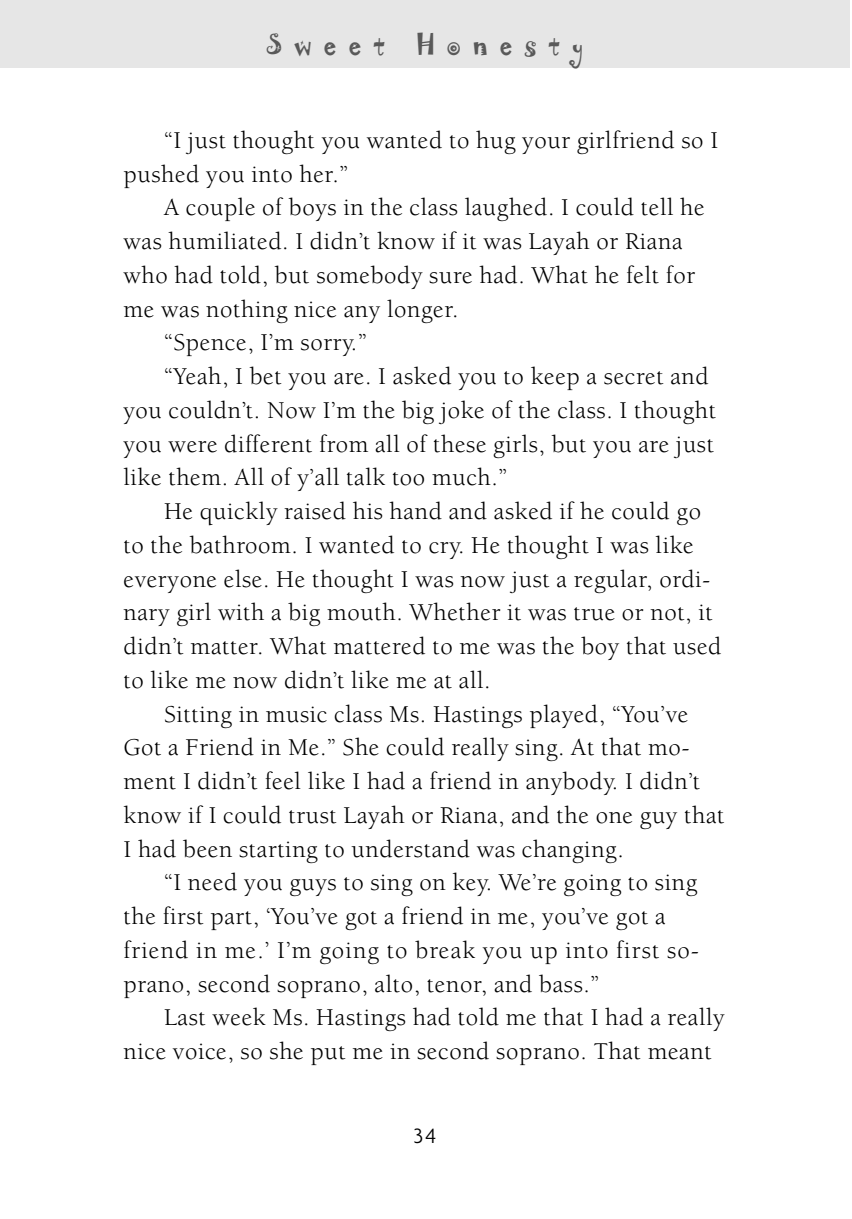
<style>
.page{position:relative;width:852px;height:1219px;background:#fff}
.page>*{position:absolute;margin:0;border:0;box-sizing:border-box;transform-origin:0 0}
.t1{font:24.75px "Berkeley";letter-spacing:.025em;color:#000}
.t2{font:24.75px "Berkeley";letter-spacing:.045em;color:#000}
.t3{font:22.5px "Laughin Plain";letter-spacing:.555em;color:#595959}
.t4{font:300 22.5px "Agenda";color:#000}
</style>
<div class="page">
<div style="left:0;top:0;width:850px;height:68px;background:#e6e6e6"></div>
<p class="t3" style="left:267px;top:34px;width:119px">Sweet</p>
<p class="t3" style="left:416px;top:34px;width:168px">Honesty</p>
<p class="t1" style="left:164px;top:130px;width:555px">“I just thought you wanted to hug your girlfriend so I</p>
<p class="t1" style="left:123px;top:164px;width:226px">pushed you into her.”</p>
<p class="t1" style="left:164px;top:198px;width:542px">A couple of boys in the class laughed. I could tell he</p>
<p class="t1" style="left:123px;top:232px;width:560px">was humiliated. I didn’t know if it was Layah or Riana</p>
<p class="t1" style="left:123px;top:265px;width:573px">who had told, but somebody sure had. What he felt for</p>
<p class="t1" style="left:123px;top:299px;width:337px">me was nothing nice any longer.</p>
<p class="t1" style="left:164px;top:333px;width:204px">“Spence, I’m sorry.”</p>
<p class="t1" style="left:164px;top:367px;width:546px">“Yeah, I bet you are. I asked you to keep a secret and</p>
<p class="t1" style="left:123px;top:400px;width:594px">you couldn’t. Now I’m the big joke of the class. I thought</p>
<p class="t1" style="left:123px;top:434px;width:592px">you were different from all of these girls, but you are just</p>
<p class="t1" style="left:123px;top:468px;width:385px">like them. All of y’all talk too much.”</p>
<p class="t1" style="left:164px;top:502px;width:538px">He quickly raised his hand and asked if he could go</p>
<p class="t1" style="left:123px;top:535px;width:572px">to the bathroom. I wanted to cry. He thought I was like</p>
<p class="t1" style="left:123px;top:569px;width:588px">everyone else. He thought I was now just a regular, ordi-</p>
<p class="t1" style="left:123px;top:603px;width:591px">nary girl with a big mouth. Whether it was true or not, it</p>
<p class="t1" style="left:123px;top:637px;width:599px">didn’t matter. What mattered to me was the boy that used</p>
<p class="t1" style="left:123px;top:670px;width:369px">to like me now didn’t like me at all.</p>
<p class="t1" style="left:164px;top:704px;width:526px">Sitting in music class Ms. Hastings played, “You’ve</p>
<p class="t1" style="left:123px;top:738px;width:568px">Got a Friend in Me.” She could really sing. At that mo-</p>
<p class="t1" style="left:123px;top:772px;width:578px">ment I didn’t feel like I had a friend in anybody. I didn’t</p>
<p class="t1" style="left:123px;top:805px;width:602px">know if I could trust Layah or Riana, and the one guy that</p>
<p class="t1" style="left:123px;top:839px;width:502px">I had been starting to understand was changing.</p>
<p class="t1" style="left:164px;top:873px;width:535px">“I need you guys to sing on key. We’re going to sing</p>
<p class="t1" style="left:123px;top:907px;width:543px">the first part, ‘You’ve got a friend in me, you’ve got a</p>
<p class="t2" style="left:123px;top:940px;width:577px">friend in me.’ I’m going to break you up into first so-</p>
<p class="t1" style="left:123px;top:974px;width:477px">prano, second soprano, alto, tenor, and bass.”</p>
<p class="t1" style="left:164px;top:1008px;width:562px">Last week Ms. Hastings had told me that I had a really</p>
<p class="t1" style="left:123px;top:1042px;width:590px">nice voice, so she put me in second soprano. That meant</p>
<p class="t4" style="left:414px;top:1126px;width:24px">34</p>
</div>
